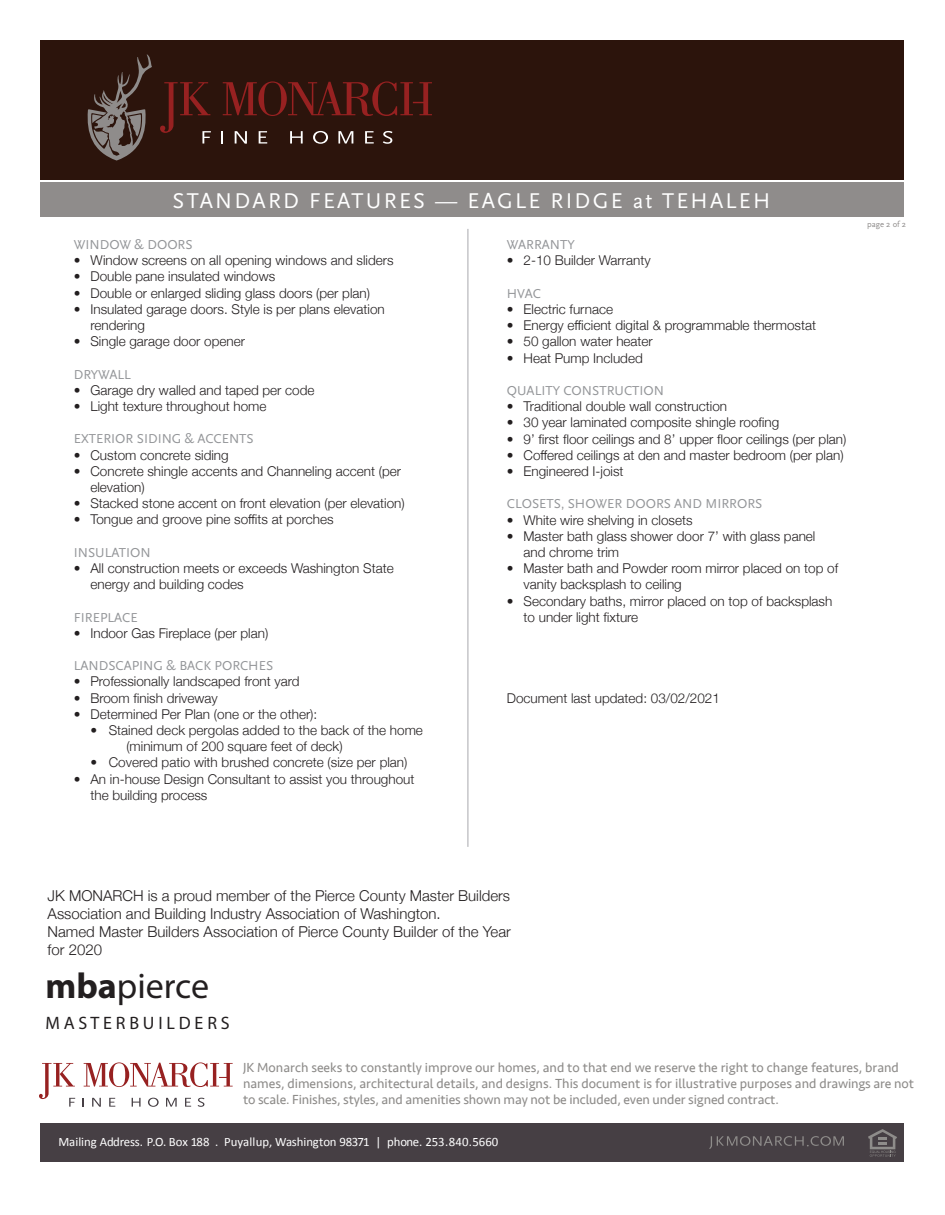
<style>
.page{position:relative;width:945px;height:1215px;background:#fff}
.page>*{position:absolute;margin:0;border:0;box-sizing:border-box;transform-origin:0 0}
.t1{font:36px "Myriad Pro";color:#231f20}
.t2{font:22.35px "Scala Sans OT";letter-spacing:.1em;color:#fff}
.t3{font:18px "Myriad Pro";color:#231f20}
.t4{font:300 15px/18px "Helvetica Neue";color:#231f20}
.t5{font:300 13.5px/16.2px "Helvetica Neue";color:#231f20}
.t6{font:13.5px/16.2px "Seravek";color:#8e8c8a}
.t7{font:13.5px "Scala Sans OT";color:#939598}
.t8{font:12.75px "Calibri";color:#fff}
.t9{font:8.55px "Scala Sans OT";color:#8f8c8b}
.s1{font-weight:700}
</style>
<div class="page">
<hr style="left:468px;top:229px;width:1px;height:618px;background:#a8a9ad">
<div style="left:41px;top:183px;width:863px;height:34px;background:#8f8c8b"></div>
<div style="left:41px;top:40px;width:863px;height:139px;background:#2c140c"></div>
<svg style="left:221px;top:131px;width:2px;height:13px"></svg>
<svg style="left:235px;top:131px;width:12px;height:13px"></svg>
<svg style="left:259px;top:131px;width:8px;height:13px"></svg>
<svg style="left:290px;top:131px;width:13px;height:13px"></svg>
<svg style="left:313px;top:131px;width:15px;height:13px"></svg>
<svg style="left:338px;top:131px;width:15px;height:13px"></svg>
<svg style="left:365px;top:131px;width:9px;height:13px"></svg>
<svg style="left:383px;top:131px;width:10px;height:13px"></svg>
<svg style="left:160px;top:82px;width:51px;height:62px"></svg>
<svg style="left:223px;top:81px;width:209px;height:35px"></svg>
<svg style="left:87px;top:54px;width:65px;height:107px"></svg>
<div style="left:41px;top:1123px;width:863px;height:39px;background:#463f44"></div>
<svg style="left:82px;top:1098px;width:2px;height:9px"></svg>
<svg style="left:92px;top:1098px;width:9px;height:9px"></svg>
<svg style="left:109px;top:1098px;width:6px;height:9px"></svg>
<svg style="left:132px;top:1098px;width:9px;height:9px"></svg>
<svg style="left:148px;top:1098px;width:11px;height:9px"></svg>
<svg style="left:166px;top:1098px;width:11px;height:9px"></svg>
<svg style="left:185px;top:1098px;width:6px;height:9px"></svg>
<svg style="left:198px;top:1098px;width:7px;height:9px"></svg>
<svg style="left:39px;top:1063px;width:36px;height:44px"></svg>
<svg style="left:84px;top:1062px;width:149px;height:25px"></svg>
<svg style="left:709px;top:1136px;width:135px;height:13px"></svg>
<svg style="left:868px;top:1129px;width:29px;height:28px"></svg>
<h2 class="t2" style="left:173px;top:188px;width:599px">STANDARD FEATURES — EAGLE RIDGE at TEHALEH</h2>
<p class="t7" style="left:74px;top:237px;width:120px">WINDOW &amp; DOORS</p>
<p class="t5" style="left:74px;top:251px;width:321px">• Window screens on all opening windows and sliders</p>
<p class="t5" style="left:74px;top:268px;width:203px">• Double pane insulated windows</p>
<p class="t5" style="left:74px;top:284px;width:298px">• Double or enlarged sliding glass doors (per plan)</p>
<p class="t5" style="left:90px;top:300px;width:296px;text-indent:-17px">• Insulated garage doors. Style is per plans elevation rendering</p>
<p class="t5" style="left:74px;top:332px;width:173px">• Single garage door opener</p>
<p class="t7" style="left:74px;top:367px;width:59px">DRYWALL</p>
<p class="t5" style="left:74px;top:381px;width:242px">• Garage dry walled and taped per code</p>
<p class="t5" style="left:74px;top:397px;width:194px">• Light texture throughout home</p>
<p class="t7" style="left:74px;top:432px;width:182px">EXTERIOR SIDING &amp; ACCENTS</p>
<p class="t5" style="left:74px;top:446px;width:156px">• Custom concrete siding</p>
<p class="t5" style="left:90px;top:462px;width:312px;text-indent:-17px">• Concrete shingle accents and Channeling accent (per elevation)</p>
<p class="t5" style="left:74px;top:494px;width:333px">• Stacked stone accent on front elevation (per elevation)</p>
<p class="t5" style="left:74px;top:511px;width:261px">• Tongue and groove pine soffits at porches</p>
<p class="t7" style="left:74px;top:545px;width:78px">INSULATION</p>
<p class="t5" style="left:90px;top:559px;width:305px;text-indent:-17px">• All construction meets or exceeds Washington State energy and building codes</p>
<p class="t7" style="left:74px;top:610px;width:65px">FIREPLACE</p>
<p class="t5" style="left:74px;top:624px;width:196px">• Indoor Gas Fireplace (per plan)</p>
<p class="t7" style="left:74px;top:659px;width:201px">LANDSCAPING &amp; BACK PORCHES</p>
<p class="t5" style="left:74px;top:673px;width:227px">• Professionally landscaped front yard</p>
<p class="t5" style="left:74px;top:689px;width:145px">• Broom finish driveway</p>
<p class="t5" style="left:74px;top:705px;width:245px">• Determined Per Plan (one or the other):</p>
<p class="t5" style="left:126px;top:721px;width:298px;text-indent:-36px">• Stained deck pergolas added to the back of the home (minimum of 200 square feet of deck)</p>
<p class="t5" style="left:90px;top:754px;width:318px">• Covered patio with brushed concrete (size per plan)</p>
<p class="t5" style="left:90px;top:770px;width:326px;text-indent:-17px">• An in-house Design Consultant to assist you throughout the building process</p>
<p class="t7" style="left:507px;top:238px;width:70px">WARRANTY</p>
<p class="t5" style="left:507px;top:252px;width:145px">• 2-10 Builder Warranty</p>
<p class="t7" style="left:507px;top:286px;width:36px">HVAC</p>
<p class="t5" style="left:507px;top:300px;width:108px">• Electric furnace</p>
<p class="t5" style="left:507px;top:316px;width:311px">• Energy efficient digital &amp; programmable thermostat</p>
<p class="t5" style="left:507px;top:333px;width:147px">• 50 gallon water heater</p>
<p class="t5" style="left:507px;top:349px;width:137px">• Heat Pump Included</p>
<p class="t7" style="left:507px;top:383px;width:159px">QUALITY CONSTRUCTION</p>
<p class="t5" style="left:507px;top:397px;width:222px">• Traditional double wall construction</p>
<p class="t5" style="left:507px;top:414px;width:274px">• 30 year laminated composite shingle roofing</p>
<p class="t5" style="left:507px;top:430px;width:341px">• 9’ first floor ceilings and 8’ upper floor ceilings (per plan)</p>
<p class="t5" style="left:507px;top:446px;width:338px">• Coffered ceilings at den and master bedroom (per plan)</p>
<p class="t5" style="left:507px;top:462px;width:118px">• Engineered I-joist</p>
<p class="t7" style="left:507px;top:497px;width:257px">CLOSETS, SHOWER DOORS AND MIRRORS</p>
<p class="t5" style="left:507px;top:511px;width:187px">• White wire shelving in closets</p>
<p class="t5" style="left:524px;top:527px;width:293px;text-indent:-17px">• Master bath glass shower door 7’ with glass panel and chrome trim</p>
<p class="t5" style="left:524px;top:559px;width:316px;text-indent:-17px">• Master bath and Powder room mirror placed on top of vanity backsplash to ceiling</p>
<p class="t5" style="left:524px;top:592px;width:310px;text-indent:-17px">• Secondary baths, mirror placed on top of backsplash to under light fixture</p>
<p class="t5" style="left:507px;top:689px;width:215px">Document last updated: 03/02/2021</p>
<p class="t9" style="left:867px;top:220px;width:41px">page 2 of 2</p>
<p class="t4" style="left:48px;top:885px;width:465px">JK MONARCH is a proud member of the Pierce County Master Builders Association and Building Industry Association of Washington.<br>Named Master Builders Association of Pierce County Builder of the Year for 2020</p>
<h1 class="t1" style="left:45px;top:963px;width:165px"><span class="s1">mba</span>pierce</h1>
<h3 class="t3" style="left:45px;top:1012px;width:186px">M A S T E R B U I L D E R S</h3>
<p class="t6" style="left:243px;top:1059px;width:672px">JK Monarch seeks to constantly improve our homes, and to that end we reserve the right to change features, brand names, dimensions, architectural details, and designs. This document is for illustrative purposes and drawings are not to scale. Finishes, styles, and amenities shown may not be included, even under signed contract.</p>
<p class="t8" style="left:59px;top:1133px;width:441px">Mailing Address. P.O. Box 188 . Puyallup, Washington 98371 | phone. 253.840.5660</p>
</div>
